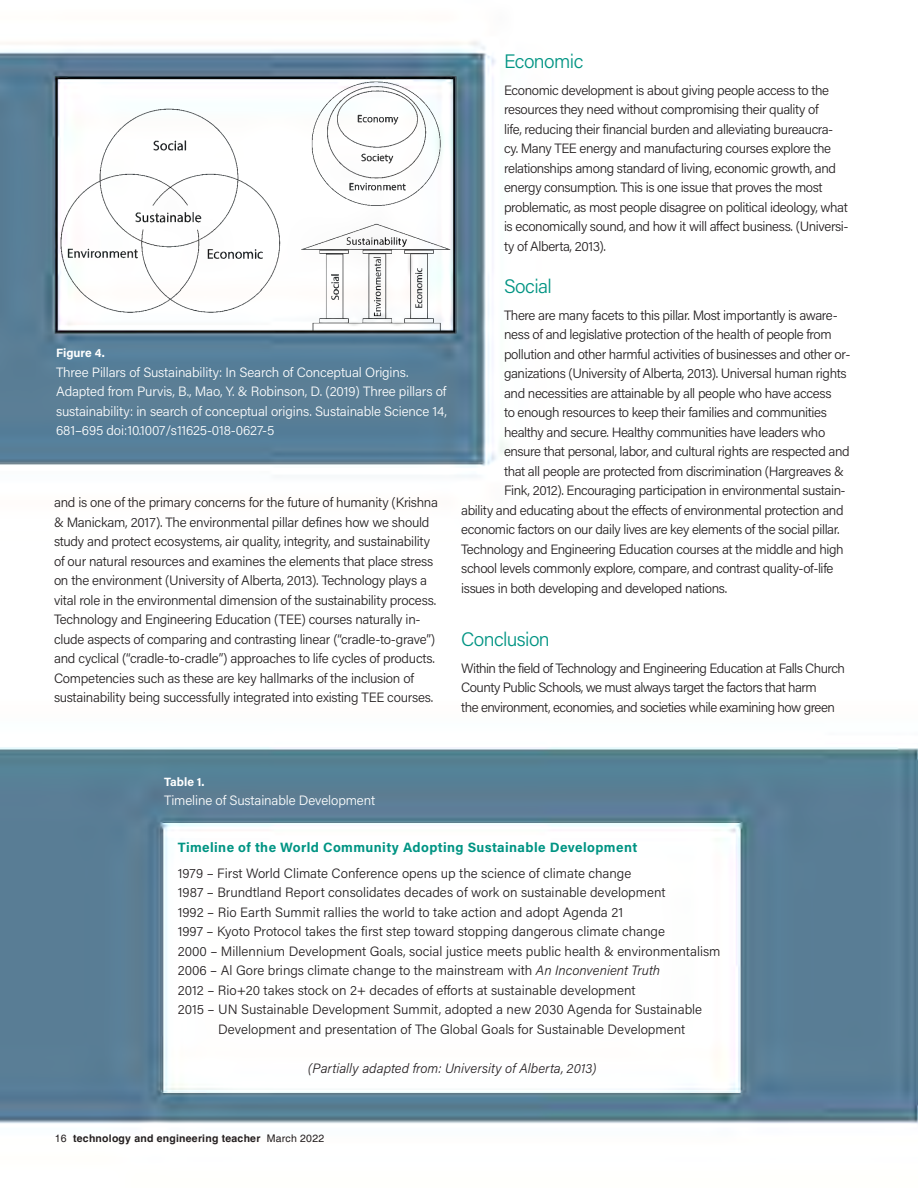
<style>
.page{position:relative;width:918px;height:1188px;background:#fff}
.page>*{position:absolute;margin:0;border:0;box-sizing:border-box;transform-origin:0 0}
.Paragraph_Header{font:300 19.5px "Acumin Pro";letter-spacing:-.03em;color:#009483}
.Body_Text_9_13{font:300 13.5px/19.5px "Acumin Pro";letter-spacing:-.025em;color:#231f20}
.Body_Text_9_13-2{font:300 13.5px/19.5px "Acumin Pro";color:#231f20}
.Body_Text_9_13-3{font:300 13.5px/19.5px "Acumin Pro";letter-spacing:-.01em;color:#fff}
.Body_Text_9_13-4{font:700 13.5px "Acumin Pro";letter-spacing:.03em;color:#009483}
.Body_Text_9_13-5{font:italic 300 13.5px "Acumin Pro";letter-spacing:.005em;color:#231f20}
.t1{font:700 12px "Acumin Pro";color:#fff}
.t2{font:700 10.5px "Helvetica";letter-spacing:.02em;color:#231f20}
.s1{font-style:italic}
.s2{font-weight:400}
</style>
<div class="page">
<img style="left:0;top:41px;width:918px;height:1083px">
<p class="t1" style="left:56px;top:344px;width:50px">Figure 4.</p>
<p class="Body_Text_9_13-3" style="left:56px;top:362px;width:392px">Three Pillars of Sustainability: In Search of Conceptual Origins.<br>Adapted from Purvis, B., Mao, Y. &amp; Robinson, D. (2019) Three pillars of sustainability: in search of conceptual origins. Sustainable Science 14, 681–695 doi:10.1007/s11625-018-0627-5</p>
<p class="Body_Text_9_13" style="left:54px;top:492px;width:386px">and is one of the primary concerns for the future of humanity (Krishna &amp; Manickam, 2017). The environmental pillar defines how we should study and protect ecosystems, air quality, integrity, and sustainability of our natural resources and examines the elements that place stress on the environment (University of Alberta, 2013). Technology plays a vital role in the environmental dimension of the sustainability process.<br>Technology and Engineering Education (TEE) courses naturally in&shy;clude aspects of comparing and contrasting linear (“cradle-to-grave”) and cyclical (“cradle-to-cradle”) approaches to life cycles of products.<br>Competencies such as these are key hallmarks of the inclusion of sustainability being successfully integrated into existing TEE courses.</p>
<p class="Paragraph_Header" style="left:504px;top:48px;width:81px">Economic</p>
<p class="Body_Text_9_13" style="left:504px;top:80px;width:346px">Economic development is about giving people access to the resources they need without compromising their quality of<br>life, reducing their financial burden and alleviating bureaucra&shy;cy. Many TEE energy and manufacturing courses explore the relationships among standard of living, economic growth, and energy consumption. This is one issue that proves the most problematic, as most people disagree on political ideology, what is economically sound, and how it will affect business. (Universi&shy;ty of Alberta, 2013).</p>
<p class="Paragraph_Header" style="left:504px;top:273px;width:49px">Social</p>
<p class="Body_Text_9_13" style="left:504px;top:305px;width:335px">There are many facets to this pillar. Most importantly is aware-</p>
<p class="Body_Text_9_13" style="left:504px;top:324px;width:329px">ness of and legislative protection of the health of people from</p>
<p class="Body_Text_9_13" style="left:504px;top:344px;width:348px">pollution and other harmful activities of businesses and other or-</p>
<p class="Body_Text_9_13" style="left:504px;top:363px;width:344px">ganizations (University of Alberta, 2013). Universal human rights</p>
<p class="Body_Text_9_13" style="left:504px;top:383px;width:329px">and necessities are attainable by all people who have access</p>
<p class="Body_Text_9_13" style="left:504px;top:402px;width:324px">to enough resources to keep their families and communities</p>
<p class="Body_Text_9_13" style="left:504px;top:422px;width:323px">healthy and secure. Healthy communities have leaders who</p>
<p class="Body_Text_9_13" style="left:504px;top:441px;width:347px">ensure that personal, labor, and cultural rights are respected and</p>
<p class="Body_Text_9_13" style="left:504px;top:461px;width:341px">that all people are protected from discrimination (Hargreaves &amp;</p>
<p class="Body_Text_9_13" style="left:504px;top:480px;width:343px">Fink, 2012). Encouraging participation in environmental sustain-</p>
<p class="Body_Text_9_13" style="left:461px;top:500px;width:384px">ability and educating about the effects of environmental protection and</p>
<p class="Body_Text_9_13" style="left:461px;top:519px;width:380px">economic factors on our daily lives are key elements of the social pillar.</p>
<p class="Body_Text_9_13" style="left:461px;top:539px;width:384px">Technology and Engineering Education courses at the middle and high</p>
<p class="Body_Text_9_13" style="left:461px;top:558px;width:374px">school levels commonly explore, compare, and contrast quality-of-life</p>
<p class="Body_Text_9_13" style="left:461px;top:578px;width:267px">issues in both developing and developed nations.</p>
<p class="Paragraph_Header" style="left:461px;top:626px;width:90px">Conclusion</p>
<p class="Body_Text_9_13" style="left:461px;top:658px;width:385px">Within the field of Technology and Engineering Education at Falls Church<br>County Public Schools, we must always target the factors that harm<br>the environment, economies, and societies while examining how green</p>
<p class="t1" style="left:164px;top:773px;width:42px">Table 1.</p>
<p class="Body_Text_9_13-3" style="left:164px;top:790px;width:212px">Timeline of Sustainable Development</p>
<p class="Body_Text_9_13-4" style="left:178px;top:837px;width:461px">Timeline of the World Community Adopting Sustainable Development</p>
<p class="Body_Text_9_13-2" style="left:178px;top:863px;width:455px">1979 – First World Climate Conference opens up the science of climate change</p>
<p class="Body_Text_9_13-2" style="left:178px;top:882px;width:489px">1987 – Brundtland Report consolidates decades of work on sustainable development</p>
<p class="Body_Text_9_13-2" style="left:178px;top:902px;width:447px">1992 – Rio Earth Summit rallies the world to take action and adopt Agenda 21</p>
<p class="Body_Text_9_13-2" style="left:178px;top:921px;width:489px">1997 – Kyoto Protocol takes the first step toward stopping dangerous climate change</p>
<p class="Body_Text_9_13-2" style="left:178px;top:941px;width:544px">2000 – Millennium Development Goals, social justice meets public health &amp; environmentalism</p>
<p class="Body_Text_9_13-2" style="left:178px;top:960px;width:484px">2006 – Al Gore brings climate change to the mainstream with <span class="s1">An Inconvenient Truth</span></p>
<p class="Body_Text_9_13-2" style="left:178px;top:980px;width:459px">2012 – Rio+20 takes stock on 2+ decades of efforts at sustainable development</p>
<p class="Body_Text_9_13-2" style="left:218px;top:999px;width:486px;text-indent:-40px">2015 – UN Sustainable Development Summit, adopted a new 2030 Agenda for Sustainable<br>Development and presentation of The Global Goals for Sustainable Development</p>
<p class="Body_Text_9_13-5" style="left:308px;top:1059px;width:290px">(Partially adapted from: University of Alberta, 2013)</p>
<p class="t2" style="left:55px;top:1132px;width:271px"><span class="s2">16</span> technology and engineering teacher <span class="s2">March 2022</span></p>
</div>
